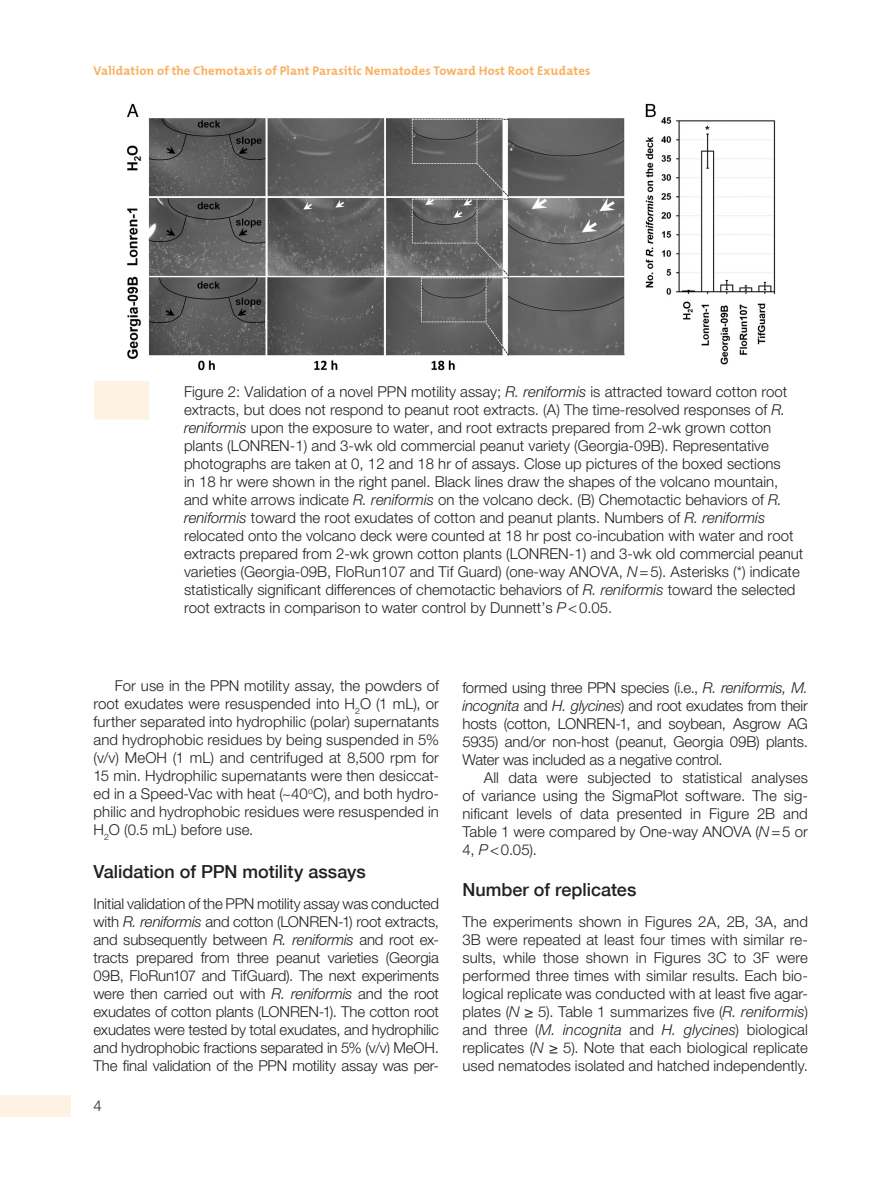
<style>
.page{position:relative;width:893px;height:1178px;background:#fff}
.page>*{position:absolute;margin:0;border:0;box-sizing:border-box;transform-origin:0 0}
.pSec2ttl{font:500 18px "Helvetica Neue LT Com";color:#231f20}
.pFirstpara{font:300 15px/18px "Helvetica Neue LT Pro";letter-spacing:-.01em;color:#231f20;text-align:justify}
.pFigureCaption2{font:300 15px/18px "Helvetica Neue LT Pro";color:#231f20}
.pPara{font:300 15px/18px "Helvetica Neue LT Pro";letter-spacing:.005em;color:#231f20;text-align:justify}
.t1{font:700 12.75px "The Mix Plain";letter-spacing:.01em;color:#fab05f}
.s1{font-family:"Helvetica Neue LT Std";font-style:italic}
</style>
<div class="page">
<div style="left:0;top:1095px;width:70px;height:21px;background:#fef2e3"></div>
<div style="left:94px;top:381px;width:55px;height:38px;background:#fef2e3"></div>
<img style="left:126px;top:104px;width:650px;height:267px">
<p class="t1" style="left:94px;top:60px;width:498px">Validation of the Chemotaxis of Plant Parasitic Nematodes Toward Host Root Exudates</p>
<p class="pFigureCaption2" style="left:184px;top:382px;width:621px">Figure 2: Validation of a novel PPN motility assay; <span class="s1">R. reniformis</span> is attracted toward cotton root extracts, but does not respond to peanut root extracts. (A) The time-resolved responses of <span class="s1">R. reniformis</span> upon the exposure to water, and root extracts prepared from 2-wk grown cotton plants (LONREN-1) and 3-wk old commercial peanut variety (Georgia-09B). Representative photographs are taken at 0, 12 and 18 hr of assays. Close up pictures of the boxed sections<br>in 18 hr were shown in the right panel. Black lines draw the shapes of the volcano mountain, and white arrows indicate <span class="s1">R. reniformis</span> on the volcano deck. (B) Chemotactic behaviors of <span class="s1">R. reniformis</span> toward the root exudates of cotton and peanut plants. Numbers of <span class="s1">R. reniformis </span>relocated onto the volcano deck were counted at 18 hr post co-incubation with water and root extracts prepared from 2-wk grown cotton plants (LONREN-1) and 3-wk old commercial peanut varieties (Georgia-09B, FloRun107 and Tif Guard) (one-way ANOVA, <span class="s1">N</span>=5). Asterisks (*) indicate statistically significant differences of chemotactic behaviors of <span class="s1">R. reniformis</span> toward the selected root extracts in comparison to water control by Dunnett’s <span class="s1">P</span>&lt;0.05.</p>
<p class="pPara" style="left:94px;top:676px;width:347px;text-indent:21px">For use in the PPN motility assay, the powders of root exudates were resuspended into H<sub>2</sub>O (1 mL), or further separated into hydrophilic (polar) supernatants and hydrophobic residues by being suspended in 5% (v/v) MeOH (1 mL) and centrifuged at 8,500 rpm for 15 min. Hydrophilic supernatants were then desiccat&shy;ed in a Speed-Vac with heat (~40<sup>o</sup>C), and both hydro&shy;philic and hydrophobic residues were resuspended in H<sub>2</sub>O (0.5 mL) before use.</p>
<p class="pSec2ttl" style="left:94px;top:861px;width:274px">Validation of PPN motility assays</p>
<p class="pFirstpara" style="left:94px;top:894px;width:347px">Initial validation of the PPN motility assay was conducted with <span class="s1">R. reniformis</span> and cotton (LONREN-1) root extracts, and subsequently between <span class="s1">R. reniformis</span> and root ex&shy;tracts prepared from three peanut varieties (Georgia 09B, FloRun107 and TifGuard). The next experiments were then carried out with <span class="s1">R. reniformis</span> and the root exudates of cotton plants (LONREN-1). The cotton root exudates were tested by total exudates, and hydrophilic and hydrophobic fractions separated in 5% (v/v) MeOH.<br>The final validation of the PPN motility assay was per-</p>
<p class="pFigureCaption2" style="left:94px;top:1096px;width:10px">4</p>
<p class="pFirstpara" style="left:462px;top:678px;width:347px">formed using three PPN species (i.e., <span class="s1">R. reniformis, M. incognita</span> and <span class="s1">H. glycines</span>) and root exudates from their hosts (cotton, LONREN-1, and soybean, Asgrow AG 5935) and/or non-host (peanut, Georgia 09B) plants.<br>Water was included as a negative control.</p>
<p class="pPara" style="left:462px;top:768px;width:347px;text-indent:21px">All data were subjected to statistical analyses of variance using the SigmaPlot software. The sig&shy;nificant levels of data presented in Figure 2B and Table 1 were compared by One-way ANOVA (<span class="s1">N</span>=5 or 4, <span class="s1">P</span>&lt;0.05).</p>
<p class="pSec2ttl" style="left:462px;top:878px;width:175px">Number of replicates</p>
<p class="pFirstpara" style="left:462px;top:912px;width:347px">The experiments shown in Figures 2A, 2B, 3A, and 3B were repeated at least four times with similar re&shy;sults, while those shown in Figures 3C to 3F were performed three times with similar results. Each bio&shy;logical replicate was conducted with at least five agar&shy;plates (<span class="s1">N</span> ≥ 5). Table 1 summarizes five (<span class="s1">R. reniformis</span>) and three (<span class="s1">M. incognita</span> and <span class="s1">H. glycines</span>) biological replicates (<span class="s1">N</span> ≥ 5). Note that each biological replicate used nematodes isolated and hatched independently.</p>
</div>
